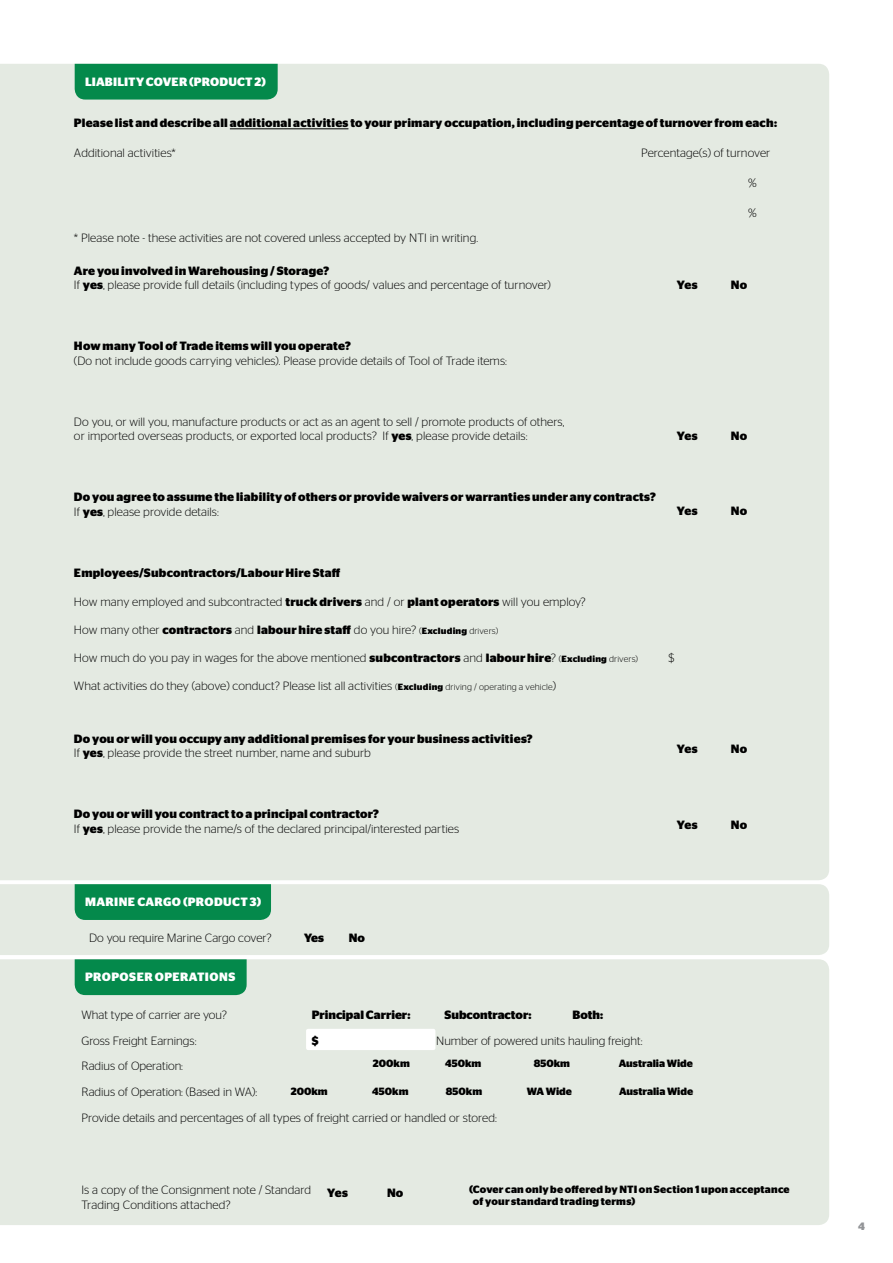
<style>
.page{position:relative;width:893px;height:1263px;background:#fff}
.page>*{position:absolute;margin:0;border:0;box-sizing:border-box;transform-origin:0 0}
.t1{font:300 12px/14.4px "Stag Sans";letter-spacing:.005em;color:#000}
.t2{font:700 12px/14.4px "Stag Sans";letter-spacing:.015em;color:#000}
.t3{font:700 12px "Stag Sans";letter-spacing:.025em;color:#fff}
.t4{font:700 12px "Stag Sans";letter-spacing:.005em;color:#fff}
.t5{font:700 10.65px "Stag Sans";color:#939598}
.t6{font:700 10.5px/12.6px "Stag Sans";letter-spacing:.02em;color:#000}
.t7{font:700 10.5px "Stag Sans";color:#000}
.s1{font-weight:700}
.s2{font-weight:300}
.s3{font-weight:300;font-size:9px}
.s4{font-size:9px}
.s5{font-weight:700;font-size:9px}
</style>
<div class="page">
<div style="left:0;top:64px;width:829px;height:816px;background:#e4eae2"></div>
<div style="left:75px;top:64px;width:203px;height:36px;background:#04894b"></div>
<hr style="left:230px;top:129px;width:118px;height:1px;background:#000">
<div style="left:0;top:959px;width:829px;height:266px;background:#e4eae2"></div>
<div style="left:75px;top:959px;width:172px;height:36px;background:#04894b"></div>
<div style="left:0;top:884px;width:829px;height:71px;background:#e4eae2"></div>
<div style="left:75px;top:884px;width:196px;height:36px;background:#04894b"></div>
<div style="left:306px;top:1029px;width:129px;height:21px;background:#fff;border-radius:2px"></div>
<p class="t4" style="left:85px;top:75px;width:182px">LIABILITY COVER (PRODUCT 2)</p>
<p class="t2" style="left:74px;top:115px;width:704px">Please list and describe all additional activities to your primary occupation, including percentage of turnover from each:</p>
<p class="t1" style="left:74px;top:145px;width:103px">Additional activities*</p>
<p class="t1" style="left:641px;top:145px;width:131px">Percentage(s) of turnover</p>
<p class="t1" style="left:748px;top:175px;width:10px">%</p>
<p class="t1" style="left:748px;top:205px;width:10px">%</p>
<p class="t1" style="left:74px;top:231px;width:406px">* Please note - these activities are not covered unless accepted by NTI in writing.</p>
<p class="t1" style="left:74px;top:263px;width:478px"><span class="s1">Are you involved in Warehousing / Storage?<br></span>If <span class="s1">yes</span>, please provide full details (including types of goods/ values and percentage of turnover)</p>
<p class="t2" style="left:74px;top:339px;width:278px">How many Tool of Trade items will you operate?</p>
<p class="t1" style="left:74px;top:353px;width:434px">(Do not include goods carrying vehicles). Please provide details of Tool of Trade items:</p>
<p class="t1" style="left:74px;top:414px;width:492px">Do you, or will you, manufacture products or act as an agent to sell / promote products of others, or imported overseas products, or exported local products? If <span class="s1">yes</span>, please provide details:</p>
<p class="t2" style="left:74px;top:490px;width:583px">Do you agree to assume the liability of others or provide waivers or warranties under any contracts?<br><span class="s2">If</span> yes<span class="s2">, please provide details:</span></p>
<p class="t2" style="left:677px;top:277px;width:22px">Yes</p>
<p class="t2" style="left:731px;top:277px;width:18px">No</p>
<p class="t2" style="left:677px;top:429px;width:22px">Yes</p>
<p class="t2" style="left:731px;top:429px;width:18px">No</p>
<p class="t2" style="left:677px;top:504px;width:22px">Yes</p>
<p class="t2" style="left:731px;top:504px;width:18px">No</p>
<p class="t2" style="left:74px;top:565px;width:268px">Employees/Subcontractors/Labour Hire Staff</p>
<p class="t1" style="left:74px;top:595px;width:513px">How many employed and subcontracted <span class="s1">truck drivers</span> and / or <span class="s1">plant operators</span> will you employ?</p>
<p class="t2" style="left:74px;top:623px;width:426px"><span class="s2">How many other</span> contractors <span class="s2">and</span> labour hire staff <span class="s2">do you hire?</span> <span class="s3">(</span><span class="s4">Excluding</span> <span class="s3">drivers)</span></p>
<p class="t1" style="left:74px;top:650px;width:565px">How much do you pay in wages for the above mentioned <span class="s1">subcontractors</span> and <span class="s1">labour hire</span>? <span class="s4">(</span><span class="s5">Excluding</span> <span class="s4">drivers)</span></p>
<p class="t1" style="left:668px;top:650px;width:7px">$</p>
<p class="t1" style="left:74px;top:678px;width:484px">What activities do they (above) conduct? Please list all activities <span class="s4">(</span><span class="s5">Excluding</span> <span class="s4">driving / operating a vehicle</span>)</p>
<p class="t2" style="left:74px;top:731px;width:460px">Do you or will you occupy any additional premises for your business activities?<br><span class="s2">If</span> yes<span class="s2">, please provide the street number, name and suburb</span></p>
<p class="t1" style="left:74px;top:806px;width:387px"><span class="s1">Do you or will you contract to a principal contractor?<br></span>If <span class="s1">yes</span>, please provide the name/s of the declared principal/interested parties</p>
<p class="t3" style="left:85px;top:895px;width:178px">MARINE CARGO (PRODUCT 3)</p>
<p class="t1" style="left:89px;top:930px;width:184px">Do you require Marine Cargo cover?</p>
<p class="t2" style="left:304px;top:930px;width:21px">Yes</p>
<p class="t2" style="left:349px;top:930px;width:18px">No</p>
<p class="t2" style="left:677px;top:741px;width:22px">Yes</p>
<p class="t2" style="left:731px;top:741px;width:18px">No</p>
<p class="t2" style="left:677px;top:818px;width:22px">Yes</p>
<p class="t2" style="left:731px;top:818px;width:18px">No</p>
<p class="t3" style="left:85px;top:970px;width:152px">PROPOSER OPERATIONS</p>
<p class="t1" style="left:81px;top:1008px;width:147px">What type of carrier are you?</p>
<p class="t2" style="left:312px;top:1008px;width:100px">Principal Carrier:</p>
<p class="t2" style="left:444px;top:1008px;width:89px">Subcontractor:</p>
<p class="t2" style="left:572px;top:1008px;width:32px">Both:</p>
<p class="t1" style="left:81px;top:1033px;width:117px">Gross Freight Earnings:</p>
<p class="t2" style="left:312px;top:1033px;width:8px">$</p>
<p class="t1" style="left:436px;top:1033px;width:208px">Number of powered units hauling freight:</p>
<p class="t1" style="left:81px;top:1053px;width:417px;line-height:25.7px">Radius of Operation:<br>Radius of Operation: (Based in WA):<br>Provide details and percentages of all types of freight carried or handled or stored:</p>
<p class="t7" style="left:619px;top:1057px;width:76px">Australia Wide</p>
<p class="t7" style="left:373px;top:1057px;width:38px">200km</p>
<p class="t7" style="left:372px;top:1085px;width:38px">450km</p>
<p class="t7" style="left:445px;top:1057px;width:38px">450km</p>
<p class="t7" style="left:446px;top:1085px;width:38px">850km</p>
<p class="t7" style="left:534px;top:1057px;width:38px">850km</p>
<p class="t7" style="left:527px;top:1085px;width:47px">WA Wide</p>
<p class="t7" style="left:619px;top:1085px;width:76px">Australia Wide</p>
<p class="t7" style="left:291px;top:1085px;width:38px">200km</p>
<p class="t1" style="left:81px;top:1183px;width:231px">Is a copy of the Consignment note / Standard<br>Trading Conditions attached?</p>
<p class="t2" style="left:327px;top:1186px;width:22px">Yes</p>
<p class="t2" style="left:387px;top:1186px;width:18px">No</p>
<p class="t6" style="left:473px;top:1183px;width:318px;text-indent:-4px">(Cover can only be offered by NTI on Section 1 upon acceptance of your standard trading terms)</p>
<p class="t5" style="left:858px;top:1220px;width:8px">4</p>
</div>
